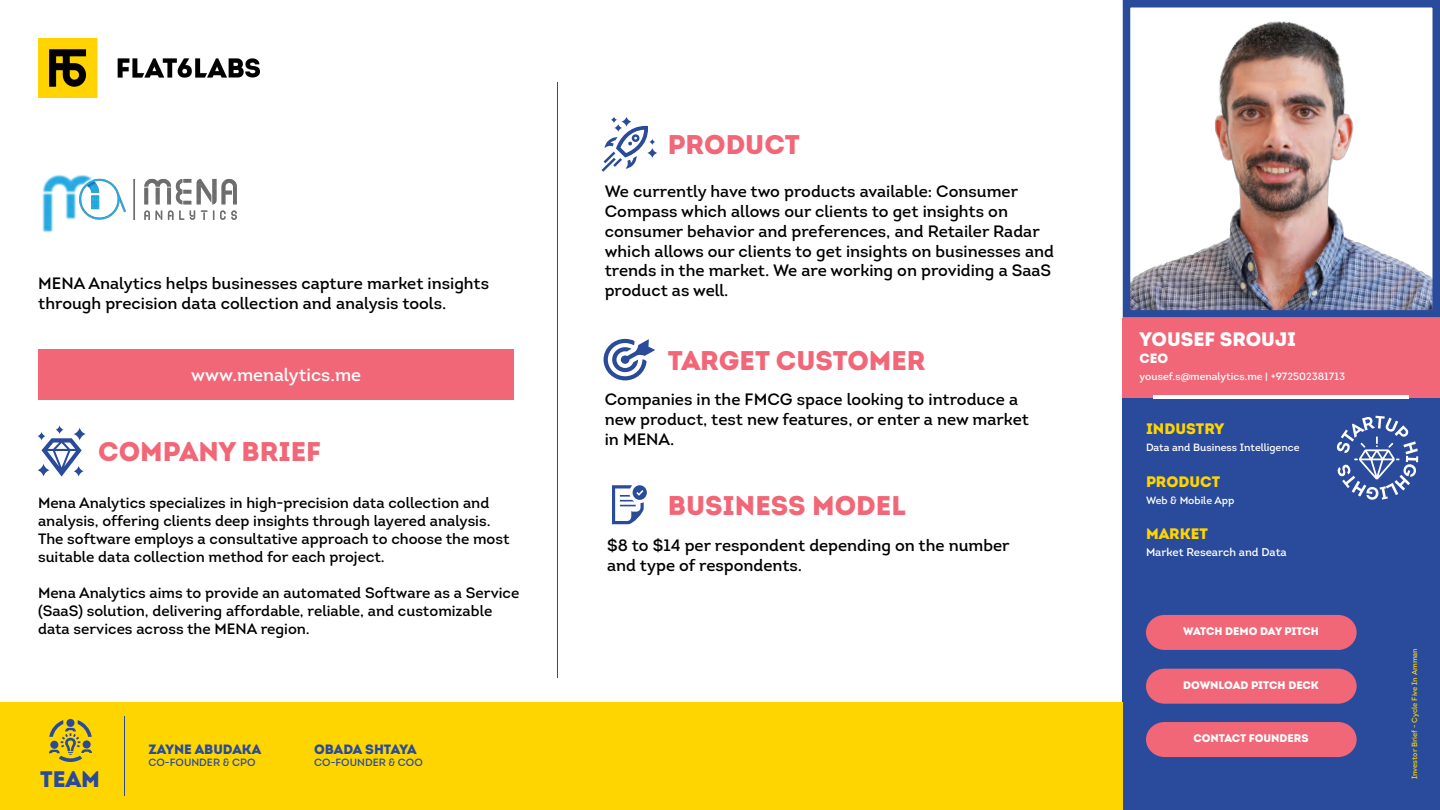
<style>
.page{position:relative;width:1440px;height:810px;background:#fff}
.page>*{position:absolute;margin:0;border:0;box-sizing:border-box;transform-origin:0 0}
.t1{font:900 27px "Intro";color:#f16777}
.t2{font:900 22.5px "Intro";color:#2a4a9a}
.t3{font:900 19.5px "Intro";color:#fff}
.t4{font:18px "Intro";color:#fff}
.t5{font:16.5px/19.8px "Intro";color:#000}
.t6{font:900 15.15px "Intro";color:#ffd500}
.t7{font:15px/18px "Intro";color:#000}
.t8{font:900 13.5px "Intro";color:#2a4b9b}
.t9{font:900 13.5px "Intro";color:#fff}
.t10{font:11.25px "Intro";color:#fff}
.t11{font:900 11.02px "Intro";color:#fff}
.t12{font:10.5px "Intro";color:#fff}
.t13{font:10.5px "Intro";color:#2a4b9b}
.t14{font:7.5px "Intro";color:#fcd404}
</style>
<div class="page">
<div style="left:1123px;top:398px;width:317px;height:412px;background:#2a4b9b"></div>
<img style="left:42px;top:174px;width:195px;height:59px">
<svg style="left:602px;top:117px;width:55px;height:55px"></svg>
<svg style="left:604px;top:339px;width:51px;height:41px"></svg>
<svg style="left:612px;top:485px;width:35px;height:39px"></svg>
<hr style="left:557px;top:82px;width:1px;height:596px;background:#2a4b9b">
<div style="left:38px;top:349px;width:476px;height:51px;background:#f16777"></div>
<svg style="left:38px;top:426px;width:48px;height:51px"></svg>
<div style="left:1123px;top:318px;width:317px;height:80px;background:#f16777"></div>
<hr style="left:1154px;top:396px;width:255px;height:3px;background:#fff">
<div style="left:0;top:702px;width:1123px;height:108px;background:#ffd500"></div>
<svg style="left:49px;top:719px;width:43px;height:43px"></svg>
<hr style="left:124px;top:716px;width:1px;height:80px;background:#2a4b9b">
<img style="left:1132px;top:21px;width:299px;height:288px">
<div style="left:1123px;top:0;width:317px;height:318px;border:8px solid #2a4b9b"></div>
<img style="left:38px;top:38px;width:222px;height:59px">
<svg style="left:1336px;top:416px;width:82px;height:84px"></svg>
<div style="left:1146px;top:615px;width:211px;height:35px;background:#f16777"></div>
<svg style="left:1146px;top:669px;width:211px;height:35px;background:#e76578"></svg>
<div style="left:1146px;top:722px;width:211px;height:35px;background:#f16777"></div>
<p class="t5" style="left:38px;top:274px;width:452px">MENA Analytics helps businesses capture market insights through precision data collection and analysis tools.</p>
<p class="t4" style="left:191px;top:363px;width:172px">www.menalytics.me</p>
<h1 class="t1" style="left:98px;top:434px;width:224px">COMPANY BRIEF</h1>
<p class="t7" style="left:38px;top:494px;width:473px">Mena Analytics specializes in high-precision data collection and analysis, offering clients deep insights through layered analysis.<br>The software employs a consultative approach to choose the most suitable data collection method for each project.</p>
<p class="t7" style="left:38px;top:584px;width:483px">Mena Analytics aims to provide an automated Software as a Service (SaaS) solution, delivering affordable, reliable, and customizable data services across the MENA region.</p>
<h2 class="t2" style="left:40px;top:764px;width:61px">TEAM</h2>
<p class="t8" style="left:148px;top:740px;width:114px">ZAYNE ABUDAKA</p>
<p class="t13" style="left:148px;top:756px;width:108px">CO-FOUNDER &amp; CPO</p>
<p class="t8" style="left:314px;top:740px;width:104px">OBADA SHTAYA</p>
<p class="t13" style="left:314px;top:756px;width:110px">CO-FOUNDER &amp; COO</p>
<h1 class="t1" style="left:668px;top:127px;width:134px">PRODUCT</h1>
<p class="t5" style="left:605px;top:182px;width:451px">We currently have two products available: Consumer Compass which allows our clients to get insights on consumer behavior and preferences, and Retailer Radar which allows our clients to get insights on businesses and trends in the market. We are working on providing a SaaS product as well.</p>
<h1 class="t1" style="left:668px;top:342px;width:259px">TARGET CUSTOMER</h1>
<p class="t5" style="left:605px;top:389px;width:426px">Companies in the FMCG space looking to introduce a new product, test new features, or enter a new market in MENA.</p>
<h1 class="t1" style="left:668px;top:487px;width:239px">BUSINESS MODEL</h1>
<p class="t5" style="left:607px;top:535px;width:404px">$8 to $14 per respondent depending on the number and type of respondents.</p>
<p class="t3" style="left:1140px;top:327px;width:158px">YOUSEF SROUJI</p>
<p class="t9" style="left:1140px;top:349px;width:30px">CEO</p>
<p class="t12" style="left:1140px;top:369px;width:207px">yousef.s@menalytics.me | +972502381713</p>
<p class="t6" style="left:1146px;top:419px;width:80px">INDUSTRY</p>
<p class="t12" style="left:1146px;top:441px;width:155px">Data and Business Intelligence</p>
<p class="t6" style="left:1146px;top:472px;width:76px">PRODUCT</p>
<p class="t12" style="left:1146px;top:493px;width:90px">Web &amp; Mobile App</p>
<p class="t6" style="left:1146px;top:524px;width:64px">MARKET</p>
<p class="t10" style="left:1146px;top:545px;width:142px">Market Research and Data</p>
<p class="t11" style="left:1183px;top:624px;width:137px">WATCH DEMO DAY PITCH</p>
<p class="t11" style="left:1183px;top:678px;width:137px">DOWNLOAD PITCH DECK</p>
<p class="t11" style="left:1193px;top:731px;width:117px">CONTACT FOUNDERS</p>
<p class="t14" style="left:1410px;top:779px;width:133px;rotate:-90deg">Investor Brief - Cycle Five In Amman</p>
</div>
